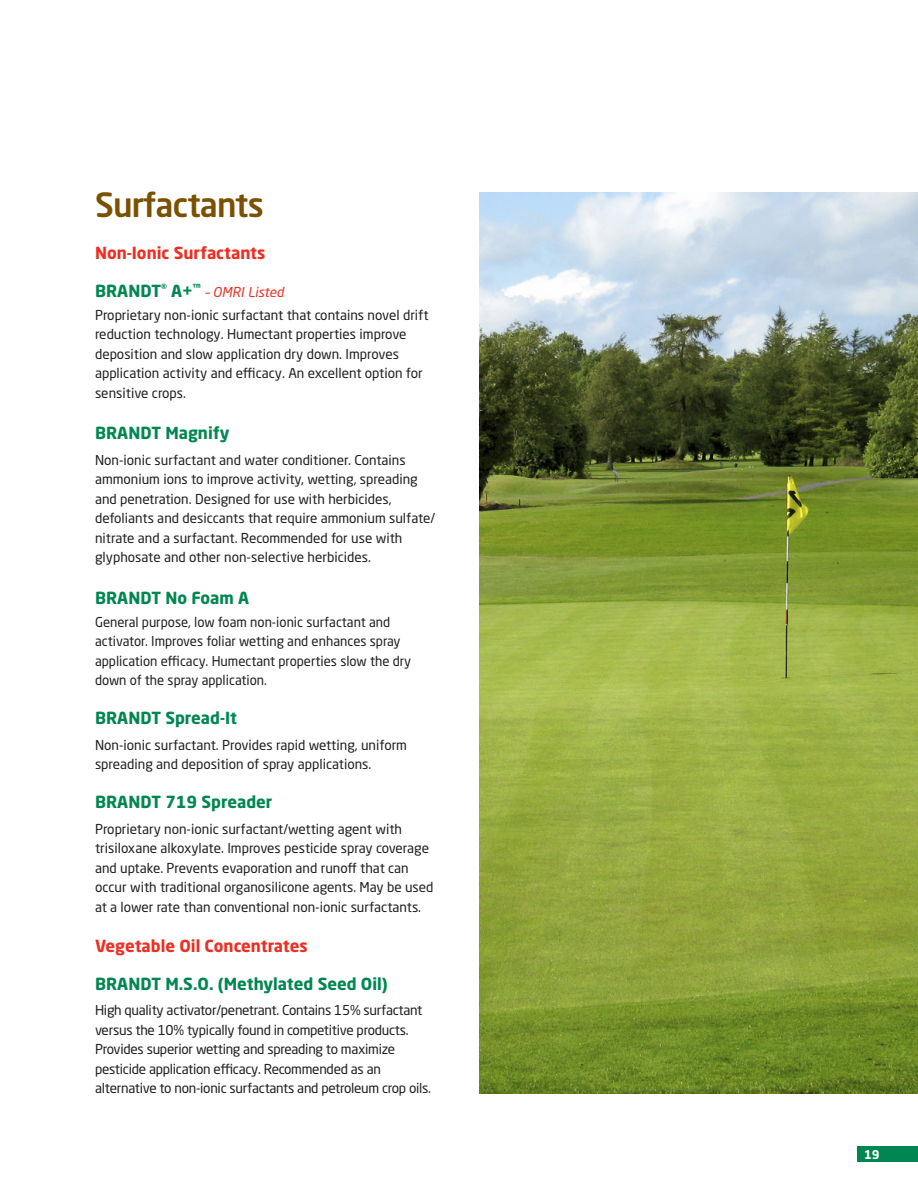
<style>
.page{position:relative;width:918px;height:1188px;background:#fff}
.page>*{position:absolute;margin:0;border:0;box-sizing:border-box;transform-origin:0 0}
._08-Body_text{font:500 33px "Neo Sans Pro";letter-spacing:-.025em;color:#795100}
._08-Body_text-2{font:700 16.5px "Neo Sans Pro";color:#008751}
._08-Body_text-3{font:700 16.5px "Neo Sans Pro";color:#ee2e22}
._08-Body_text-4{font:13.5px/19.5px "Neo Sans Pro";color:#231f20}
._08-Body_text-5{font:13.5px/19.5px "Neo Sans Pro";letter-spacing:-.02em;color:#231f20}
._08-Body_text-6{font:italic 13.5px "Neo Sans Pro";color:#ee2e22}
.t1{font:700 12px "Neo Sans Pro";color:#fff}
.s1{font-weight:700;font-style:normal;font-size:16.5px;color:#008751}
</style>
<div class="page">
<img style="left:479px;top:192px;width:439px;height:902px">
<div style="left:857px;top:1147px;width:61px;height:15px;background:#008751"></div>
<p class="_08-Body_text" style="left:95px;top:184px;width:170px">Surfactants</p>
<p class="_08-Body_text-3" style="left:95px;top:243px;width:172px">Non-Ionic Surfactants</p>
<p class="_08-Body_text-6" style="left:95px;top:284px;width:190px"><span class="s1">BRANDT</span><sup>®</sup> <span class="s1">A+</span><sup>™</sup> – OMRI Listed</p>
<p class="_08-Body_text-4" style="left:95px;top:305px;width:335px">Proprietary non-ionic surfactant that contains novel drift reduction technology. Humectant properties improve deposition and slow application dry down. Improves application activity and efficacy. An excellent option for sensitive crops.</p>
<p class="_08-Body_text-2" style="left:95px;top:423px;width:136px">BRANDT Magnify</p>
<p class="_08-Body_text-4" style="left:95px;top:450px;width:342px">Non-ionic surfactant and water conditioner. Contains ammonium ions to improve activity, wetting, spreading and penetration. Designed for use with herbicides, defoliants and desiccants that require ammonium sulfate/ nitrate and a surfactant. Recommended for use with glyphosate and other non-selective herbicides.</p>
<p class="_08-Body_text-2" style="left:95px;top:587px;width:156px">BRANDT No Foam A</p>
<p class="_08-Body_text-4" style="left:95px;top:612px;width:318px">General purpose, low foam non-ionic surfactant and activator. Improves foliar wetting and enhances spray application efficacy. Humectant properties slow the dry down of the spray application.</p>
<p class="_08-Body_text-2" style="left:95px;top:708px;width:144px">BRANDT Spread-It</p>
<p class="_08-Body_text-4" style="left:95px;top:735px;width:314px">Non-ionic surfactant. Provides rapid wetting, uniform spreading and deposition of spray applications.</p>
<p class="_08-Body_text-2" style="left:95px;top:792px;width:179px">BRANDT 719 Spreader</p>
<p class="_08-Body_text-4" style="left:95px;top:819px;width:340px">Proprietary non-ionic surfactant/wetting agent with trisiloxane alkoxylate. Improves pesticide spray coverage and uptake. Prevents evaporation and runoff that can occur with traditional organosilicone agents. May be used at a lower rate than conventional non-ionic surfactants.</p>
<p class="_08-Body_text-3" style="left:95px;top:935px;width:214px">Vegetable Oil Concentrates</p>
<p class="_08-Body_text-2" style="left:95px;top:973px;width:294px">BRANDT M.S.O. (Methylated Seed Oil)</p>
<p class="_08-Body_text-5" style="left:95px;top:1000px;width:336px">High quality activator/penetrant. Contains 15% surfactant versus the 10% typically found in competitive products.<br>Provides superior wetting and spreading to maximize pesticide application efficacy. Recommended as an alternative to non-ionic surfactants and petroleum crop oils.</p>
<p class="t1" style="left:864px;top:1146px;width:17px">19</p>
</div>
